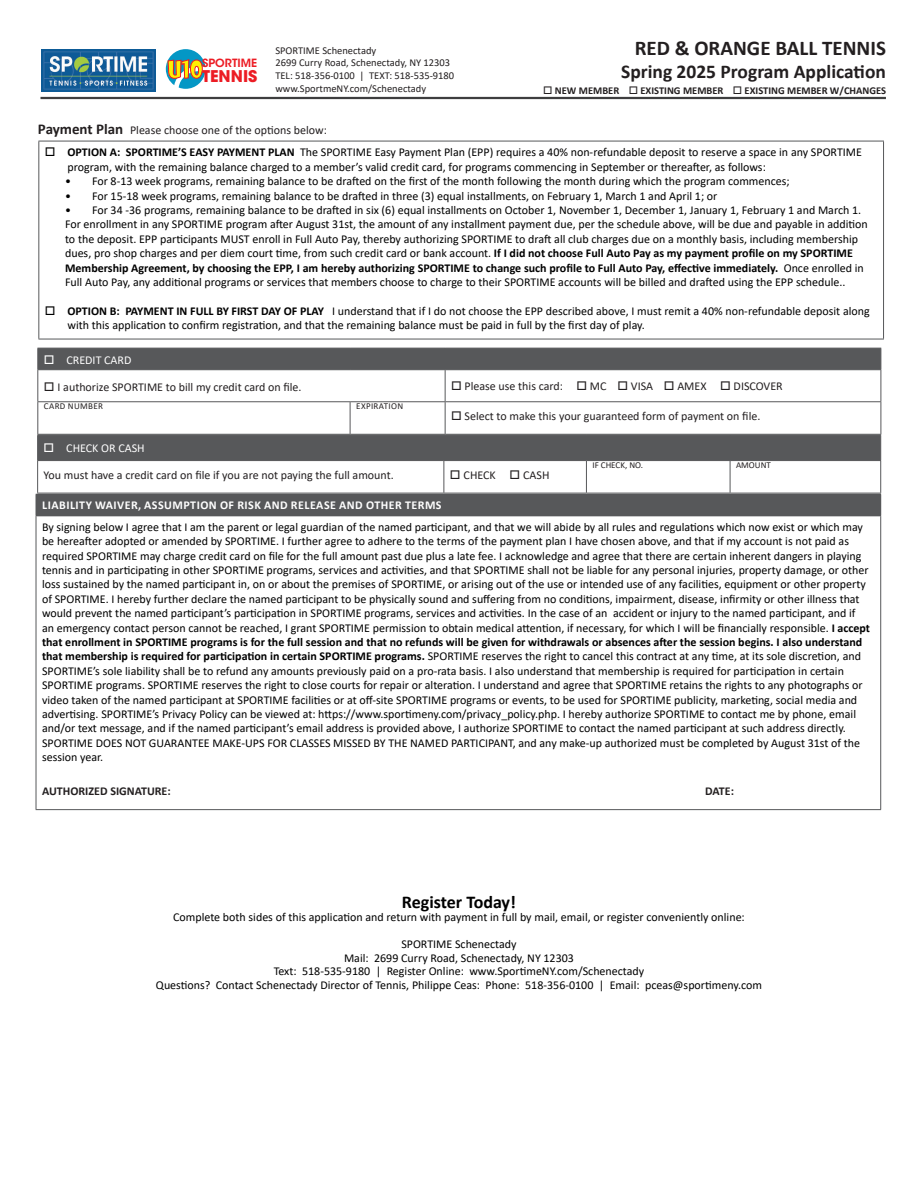
<style>
.page{position:relative;width:918px;height:1188px;background:#fff}
.page>*{position:absolute;margin:0;border:0;box-sizing:border-box;transform-origin:0 0}
.t1{font:22.65px "Dreamland Pro";color:#fff100}
.t2{font:700 21px "Calibri";color:#231f20}
.t3{font:700 19.5px "Calibri";color:#231f20}
.t4{font:700 18px "Calibri";color:#000}
.t5{font:700 16.05px "ITC Avant Garde Std";color:#ec1c24}
.t6{font:12px/14.4px "Calibri";color:#000}
.t7{font:12px "Calibri";color:#231f20}
.t8{font:700 12px "Calibri";letter-spacing:.04em;color:#fff}
.t9{font:700 12px "Calibri";color:#231f20}
.t10{font:12px "Calibri";color:#fff}
.t11{font:12px "Wingdings";color:#fff}
.t12{font:600 11.25px "ITC Avant Garde Std";color:#ec1c24}
.t13{font:10.5px "Calibri";color:#231f20}
.t14{font:700 10.5px "Calibri";color:#231f20}
.t15{font:9px "Calibri";letter-spacing:.04em;color:#231f20}
.t16{font:9px "Calibri";color:#231f20}
.s1{font-weight:700;font-size:15px}
.s2{font-weight:700}
</style>
<div class="page">
<hr style="left:40px;top:97px;width:846px;height:2px;background:#3e3e3f">
<div style="left:36px;top:494px;width:845px;height:22px;background:#57585a"></div>
<hr style="left:36px;top:516px;width:1px;height:293px;background:#57585a">
<hr style="left:880px;top:516px;width:1px;height:293px;background:#57585a">
<hr style="left:36px;top:809px;width:845px;height:1px;background:#57585a">
<img style="left:42px;top:50px;width:114px;height:41px">
<svg style="left:166px;top:49px;width:39px;height:40px"></svg>
<div style="left:37px;top:348px;width:845px;height:22px;background:#57585a"></div>
<hr style="left:37px;top:369px;width:313px;height:1px;background:#57585a">
<hr style="left:37px;top:370px;width:1px;height:31px;background:#57585a">
<hr style="left:350px;top:369px;width:95px;height:1px;background:#57585a">
<hr style="left:445px;top:369px;width:436px;height:1px;background:#57585a">
<hr style="left:445px;top:370px;width:1px;height:31px;background:#57585a">
<hr style="left:881px;top:370px;width:1px;height:31px;background:#57585a">
<hr style="left:37px;top:401px;width:313px;height:1px;background:#57585a">
<hr style="left:37px;top:402px;width:1px;height:32px;background:#57585a">
<hr style="left:350px;top:401px;width:95px;height:1px;background:#57585a">
<hr style="left:350px;top:402px;width:1px;height:32px;background:#57585a">
<hr style="left:445px;top:401px;width:436px;height:1px;background:#57585a">
<hr style="left:445px;top:402px;width:1px;height:32px;background:#57585a">
<hr style="left:881px;top:402px;width:1px;height:32px;background:#57585a">
<hr style="left:37px;top:434px;width:313px;height:1px;background:#57585a">
<hr style="left:350px;top:434px;width:95px;height:1px;background:#57585a">
<hr style="left:445px;top:434px;width:436px;height:1px;background:#57585a">
<hr style="left:37px;top:461px;width:1px;height:32px;background:#57585a">
<hr style="left:444px;top:461px;width:1px;height:32px;background:#57585a">
<hr style="left:586px;top:461px;width:1px;height:32px;background:#57585a">
<hr style="left:730px;top:461px;width:1px;height:32px;background:#57585a">
<hr style="left:880px;top:461px;width:1px;height:32px;background:#57585a">
<hr style="left:37px;top:493px;width:407px;height:1px;background:#57585a">
<hr style="left:444px;top:493px;width:142px;height:1px;background:#57585a">
<hr style="left:586px;top:493px;width:144px;height:1px;background:#57585a">
<hr style="left:730px;top:493px;width:151px;height:1px;background:#57585a">
<hr style="left:38px;top:141px;width:846px;height:1px;background:#57585a">
<hr style="left:38px;top:141px;width:1px;height:198px;background:#57585a">
<hr style="left:883px;top:141px;width:1px;height:198px;background:#57585a">
<hr style="left:38px;top:339px;width:846px;height:1px;background:#57585a">
<div style="left:37px;top:435px;width:844px;height:26px;background:#57585a"></div>
<p class="t12" style="left:202px;top:56px;width:56px">SPORTIME</p>
<p class="t1" style="left:168px;top:56px;width:37px">U10</p>
<p class="t5" style="left:202px;top:66px;width:57px">TENNIS</p>
<p class="t13" style="left:275px;top:43px;width:102px">SPORTIME Schenectady</p>
<p class="t13" style="left:275px;top:56px;width:176px">2699 Curry Road, Schenectady, NY 12303</p>
<p class="t13" style="left:275px;top:68px;width:180px">TEL: 518-356-0100 | TEXT: 518-535-9180</p>
<p class="t13" style="left:275px;top:81px;width:152px">www.SportmeNY.com/Schenectady</p>
<p class="t7" style="left:38px;top:122px;width:290px"><span class="s1">Payment Plan</span> Please choose one of the options below:</p>
<p class="t2" style="left:635px;top:33px;width:253px">RED &amp; ORANGE BALL TENNIS</p>
<p class="t3" style="left:621px;top:58px;width:266px">Spring 2025 Program Application</p>
<p class="t14" style="left:543px;top:83px;width:344px">□ NEW MEMBER □ EXISTING MEMBER □ EXISTING MEMBER W/CHANGES</p>
<p class="t6" style="left:68px;top:145px;width:796px;text-indent:-23px">□ <span class="s2">OPTION A: SPORTIME’S EASY PAYMENT PLAN</span> The SPORTIME Easy Payment Plan (EPP) requires a 40% non-refundable deposit to reserve a space in any SPORTIME program, with the remaining balance charged to a member’s valid credit card, for programs commencing in September or thereafter, as follows:</p>
<p class="t6" style="left:65px;top:174px;width:726px">• For 8-13 week programs, remaining balance to be drafted on the first of the month following the month during which the program commences;</p>
<p class="t6" style="left:65px;top:188px;width:654px">• For 15-18 week programs, remaining balance to be drafted in three (3) equal installments, on February 1, March 1 and April 1; or</p>
<p class="t6" style="left:65px;top:202px;width:798px">• For 34 -36 programs, remaining balance to be drafted in six (6) equal installments on October 1, November 1, December 1, January 1, February 1 and March 1.</p>
<p class="t6" style="left:65px;top:217px;width:804px">For enrollment in any SPORTIME program after August 31st, the amount of any installment payment due, per the schedule above, will be due and payable in addition to the deposit. EPP participants MUST enroll in Full Auto Pay, thereby authorizing SPORTIME to draft all club charges due on a monthly basis, including membership dues, pro shop charges and per diem court time, from such credit card or bank account. <span class="s2">If I did not choose Full Auto Pay as my payment profile on my SPORTIME Membership Agreement, by choosing the EPP, I am hereby authorizing SPORTIME to change such profile to Full Auto Pay, effective immediately.</span> Once enrolled in Full Auto Pay, any additional programs or services that members choose to charge to their SPORTIME accounts will be billed and drafted using the EPP schedule..</p>
<p class="t6" style="left:68px;top:303px;width:804px;text-indent:-23px">□ <span class="s2">OPTION B: PAYMENT IN FULL BY FIRST DAY OF PLAY</span> I understand that if I do not choose the EPP described above, I must remit a 40% non-refundable deposit along with this application to confirm registration, and that the remaining balance must be paid in full by the first day of play.</p>
<p class="t10" style="left:44px;top:351px;width:89px">□ CREDIT CARD</p>
<p class="t7" style="left:44px;top:378px;width:259px">□ I authorize SPORTIME to bill my credit card on file.</p>
<p class="t7" style="left:451px;top:378px;width:333px">□ Please use this card: □ MC □ VISA □ AMEX □ DISCOVER</p>
<p class="t15" style="left:44px;top:400px;width:61px">CARD NUMBER</p>
<p class="t15" style="left:356px;top:400px;width:48px">EXPIRATION</p>
<p class="t7" style="left:451px;top:408px;width:311px">□ Select to make this your guaranteed form of payment on file.</p>
<p class="t11" style="left:105px;top:439px;width:43px">■ ▼◆</p>
<p class="t10" style="left:44px;top:440px;width:103px">□ CHECK OR CASH</p>
<p class="t7" style="left:44px;top:466px;width:352px">You must have a credit card on file if you are not paying the full amount.</p>
<p class="t7" style="left:450px;top:467px;width:101px">□ CHECK □ CASH</p>
<p class="t16" style="left:592px;top:458px;width:52px">IF CHECK, NO.</p>
<p class="t15" style="left:736px;top:458px;width:36px">AMOUNT</p>
<p class="t8" style="left:42px;top:497px;width:401px">LIABILITY WAIVER, ASSUMPTION OF RISK AND RELEASE AND OTHER TERMS</p>
<p class="t6" style="left:42px;top:519px;width:830px">By signing below I agree that I am the parent or legal guardian of the named participant, and that we will abide by all rules and regulations which now exist or which may be hereafter adopted or amended by SPORTIME. I further agree to adhere to the terms of the payment plan I have chosen above, and that if my account is not paid as required SPORTIME may charge credit card on file for the full amount past due plus a late fee. I acknowledge and agree that there are certain inherent dangers in playing tennis and in participating in other SPORTIME programs, services and activities, and that SPORTIME shall not be liable for any personal injuries, property damage, or other loss sustained by the named participant in, on or about the premises of SPORTIME, or arising out of the use or intended use of any facilities, equipment or other property of SPORTIME. I hereby further declare the named participant to be physically sound and suffering from no conditions, impairment, disease, infirmity or other illness that would prevent the named participant’s participation in SPORTIME programs, services and activities. In the case of an accident or injury to the named participant, and if an emergency contact person cannot be reached, I grant SPORTIME permission to obtain medical attention, if necessary, for which I will be financially responsible. <span class="s2">I accept that enrollment in SPORTIME programs is for the full session and that no refunds will be given for withdrawals or absences after the session begins. I also understand that membership is required for participation in certain SPORTIME programs.</span> SPORTIME reserves the right to cancel this contract at any time, at its sole discretion, and SPORTIME’s sole liability shall be to refund any amounts previously paid on a pro-rata basis. I also understand that membership is required for participation in certain SPORTIME programs. SPORTIME reserves the right to close courts for repair or alteration. I understand and agree that SPORTIME retains the rights to any photographs or video taken of the named participant at SPORTIME facilities or at off-site SPORTIME programs or events, to be used for SPORTIME publicity, marketing, social media and advertising. SPORTIME’s Privacy Policy can be viewed at: https://www.sportimeny.com/privacy_policy.php. I hereby authorize SPORTIME to contact me by phone, email and/or text message, and if the named participant’s email address is provided above, I authorize SPORTIME to contact the named participant at such address directly.<br>SPORTIME DOES NOT GUARANTEE MAKE-UPS FOR CLASSES MISSED BY THE NAMED PARTICIPANT, and any make-up authorized must be completed by August 31st of the session year.</p>
<p class="t9" style="left:42px;top:783px;width:130px">AUTHORIZED SIGNATURE:</p>
<p class="t9" style="left:705px;top:783px;width:30px">DATE:</p>
<p class="t4" style="left:402px;top:889px;width:116px">Register Today!</p>
<p class="t6" style="left:173px;top:910px;width:573px">Complete both sides of this application and return with payment in full by mail, email, or register conveniently online:</p>
<p class="t6" style="left:156px;top:937px;width:608px;line-height:13.5px;text-align:center">SPORTIME Schenectady<br>Mail: 2699 Curry Road, Schenectady, NY 12303<br>Text: 518-535-9180 | Register Online: www.SportimeNY.com/Schenectady<br>Questions? Contact Schenectady Director of Tennis, Philippe Ceas: Phone: 518-356-0100 | Email: pceas@sportimeny.com</p>
</div>
